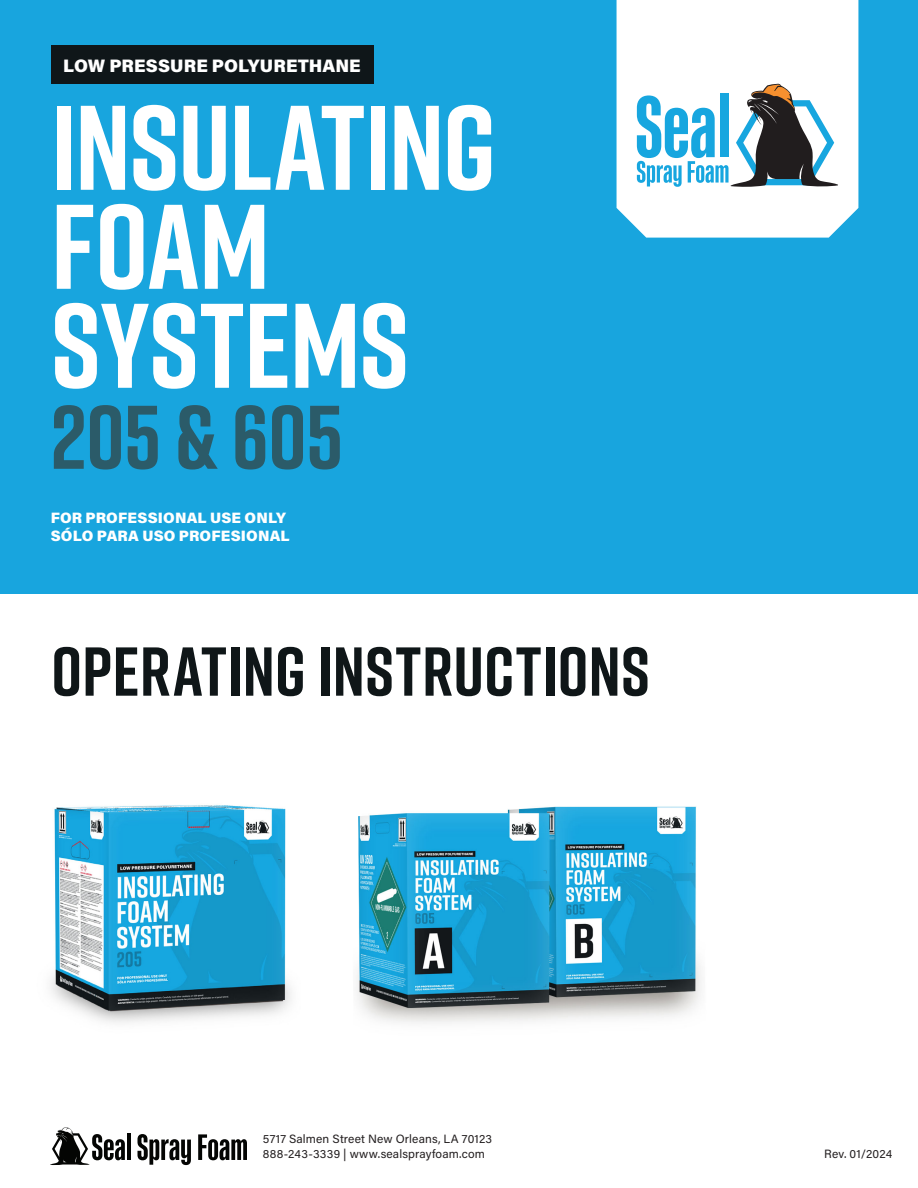
<style>
.page{position:relative;width:918px;height:1188px;background:#fff}
.page>*{position:absolute;margin:0;border:0;box-sizing:border-box;transform-origin:0 0}
.t1{font:700 120px/99px "Rift";letter-spacing:-.01em;color:#fff}
.t2{font:700 90px "Rift";letter-spacing:-.015em;color:#2b5b69}
.t3{font:700 69px "Rift";color:#0f1618}
.t4{font:900 18px "Acumin Pro";letter-spacing:.005em;color:#fff}
.t5{font:900 15px/18px "Acumin Pro";letter-spacing:.01em;color:#fff}
.t6{font:12px/15px "Acumin Pro";letter-spacing:.015em;color:#231f20}
</style>
<div class="page">
<div style="left:0;top:0;width:918px;height:594px;background:#18a5de"></div>
<img style="left:357px;top:806px;width:344px;height:218px">
<img style="left:51px;top:805px;width:241px;height:218px">
<div style="left:617px;top:0;width:241px;height:238px;background:#fff"></div>
<svg style="left:637px;top:84px;width:201px;height:103px"></svg>
<div style="left:51px;top:45px;width:322px;height:39px;background:#0f1619"></div>
<svg style="left:50px;top:1127px;width:75px;height:38px"></svg>
<hr style="left:127px;top:1133px;width:4px;height:27px;background:#040503">
<svg style="left:138px;top:1134px;width:53px;height:31px"></svg>
<svg style="left:198px;top:1134px;width:49px;height:26px"></svg>
<h3 class="t4" style="left:63px;top:53px;width:299px">LOW PRESSURE POLYURETHANE</h3>
<h1 class="t1" style="left:51px;top:96px;width:447px">INSULATING<br>FOAM<br>SYSTEMS</h1>
<h2 class="t2" style="left:51px;top:373px;width:294px">205 &amp; 605</h2>
<p class="t5" style="left:51px;top:508px;width:240px">FOR PROFESSIONAL USE ONLY<br>SÓLO PARA USO PROFESIONAL</p>
<h3 class="t3" style="left:51px;top:622px;width:600px">OPERATING INSTRUCTIONS</h3>
<p class="t6" style="left:263px;top:1131px;width:231px">5717 Salmen Street New Orleans, LA 70123<br>888-243-3339 | www.sealsprayfoam.com</p>
<p class="t6" style="left:824px;top:1146px;width:69px">Rev. 01/2024</p>
</div>
